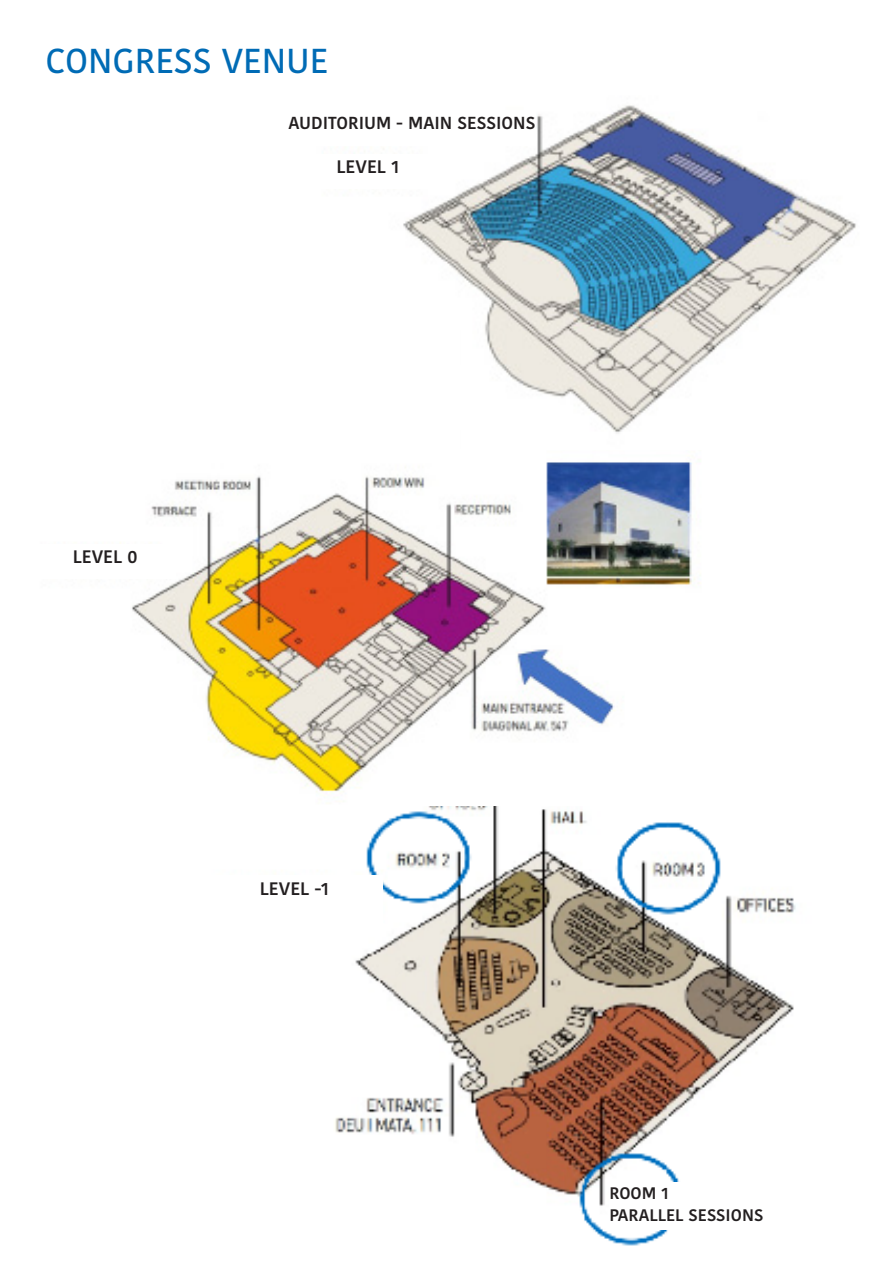
<style>
.page{position:relative;width:893px;height:1263px;background:#fff}
.page>*{position:absolute;margin:0;border:0;box-sizing:border-box;transform-origin:0 0}
.t1{font:500 34.5px "Kohinoor Telugu";color:#006bb5}
.t2{font:600 18px "Kohinoor Telugu";color:#231f20}
.t3{font:600 17.4px "Kohinoor Telugu";color:#231f20}
.t4{font:600 16.65px "Kohinoor Telugu";color:#231f20}
</style>
<div class="page">
<img style="left:403px;top:105px;width:453px;height:328px">
<div style="left:189px;top:301px;width:270px;height:194px;background:#fff"></div>
<div style="left:184px;top:111px;width:351px;height:35px;background:#fff"></div>
<img style="left:335px;top:806px;width:461px;height:440px">
<div style="left:609px;top:1182px;width:171px;height:47px;background:#fff"></div>
<img style="left:120px;top:462px;width:580px;height:330px">
<div style="left:298px;top:154px;width:140px;height:34px;background:#fff"></div>
<div style="left:35px;top:544px;width:140px;height:34px;background:#fff"></div>
<div style="left:206px;top:876px;width:177px;height:50px;background:#fff"></div>
<p class="t1" style="left:46px;top:41px;width:284px">CONGRESS VENUE</p>
<p class="t3" style="left:288px;top:113px;width:249px">AUDITORIUM - MAIN SESSIONS</p>
<p class="t2" style="left:337px;top:156px;width:64px">LEVEL 1</p>
<p class="t2" style="left:73px;top:546px;width:66px">LEVEL 0</p>
<p class="t2" style="left:260px;top:878px;width:71px">LEVEL -1</p>
<p class="t4" style="left:609px;top:1184px;width:61px">ROOM 1</p>
<p class="t4" style="left:609px;top:1205px;width:155px">PARALLEL SESSIONS</p>
</div>
